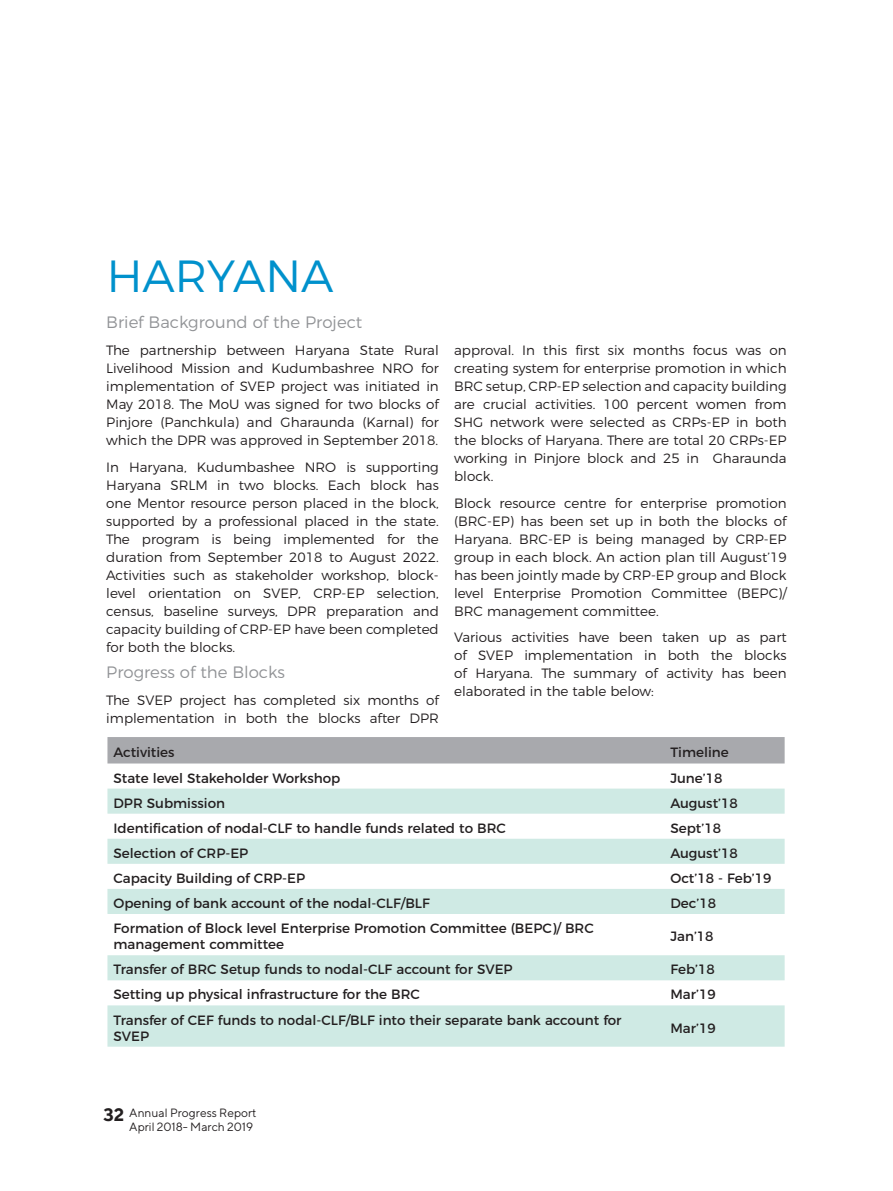
<style>
.page{position:relative;width:893px;height:1191px;background:#fff}
.page>*{position:absolute;margin:0;border:0;box-sizing:border-box;transform-origin:0 0}
.t1{font:300 45px "Montserrat";color:#0091cc}
.t2{font:300 16.5px "Montserrat";color:#919396}
.t3{font:300 13.5px/18px "Montserrat";color:#231f20;text-align:justify}
.t4{font:13.5px/16.2px "Montserrat";color:#231f20}
.t5{font:12px/14.4px "TT Norms";color:#231f20;text-align:right}
.s1{font-weight:700;font-size:18px}
</style>
<div class="page">
<div style="left:107px;top:737px;width:678px;height:26px;background:#a8a9ad"></div>
<svg style="left:107px;top:788px;width:678px;height:258px;fill:#cfeae4"></svg>
<h1 class="t1" style="left:107px;top:240px;width:228px">HARYANA</h1>
<p class="t2" style="left:106px;top:309px;width:258px">Brief Background of the Project</p>
<p class="t3" style="left:106px;top:340px;width:334px">The partnership between Haryana State Rural Livelihood Mission and Kudumbashree NRO for implementation of SVEP project was initiated in May 2018. The MoU was signed for two blocks of Pinjore (Panchkula) and Gharaunda (Karnal) for which the DPR was approved in September 2018.</p>
<p class="t3" style="left:106px;top:456px;width:334px">In Haryana, Kudumbashee NRO is supporting Haryana SRLM in two blocks. Each block has one Mentor resource person placed in the block, supported by a professional placed in the state.<br>The program is being implemented for the duration from September 2018 to August 2022.<br>Activities such as stakeholder workshop, block&shy;level orientation on SVEP, CRP-EP selection, census, baseline surveys, DPR preparation and capacity building of CRP-EP have been completed for both the blocks.</p>
<p class="t2" style="left:106px;top:659px;width:180px">Progress of the Blocks</p>
<p class="t3" style="left:106px;top:689px;width:334px">The SVEP project has completed six months of implementation in both the blocks after DPR</p>
<p class="t3" style="left:454px;top:340px;width:334px">approval. In this first six months focus was on creating system for enterprise promotion in which BRC setup, CRP-EP selection and capacity building are crucial activities. 100 percent women from SHG network were selected as CRPs-EP in both the blocks of Haryana. There are total 20 CRPs-EP working in Pinjore block and 25 in Gharaunda block.</p>
<p class="t3" style="left:454px;top:492px;width:334px">Block resource centre for enterprise promotion (BRC-EP) has been set up in both the blocks of Haryana. BRC-EP is being managed by CRP-EP group in each block. An action plan till August’19 has been jointly made by CRP-EP group and Block level Enterprise Promotion Committee (BEPC)/ BRC management committee.</p>
<p class="t3" style="left:454px;top:627px;width:334px">Various activities have been taken up as part of SVEP implementation in both the blocks of Haryana. The summary of activity has been elaborated in the table below:</p>
<p class="t4" style="left:113px;top:743px;width:63px">Activities</p>
<p class="t4" style="left:670px;top:743px;width:60px">Timeline</p>
<p class="t4" style="left:113px;top:768px;width:228px">State level Stakeholder Workshop</p>
<p class="t4" style="left:670px;top:768px;width:53px">June’18</p>
<p class="t4" style="left:113px;top:793px;width:113px">DPR Submission</p>
<p class="t4" style="left:670px;top:793px;width:69px">August’18</p>
<p class="t4" style="left:113px;top:818px;width:394px">Identification of nodal-CLF to handle funds related to BRC</p>
<p class="t4" style="left:670px;top:818px;width:52px">Sept’18</p>
<p class="t4" style="left:113px;top:844px;width:136px">Selection of CRP-EP</p>
<p class="t4" style="left:670px;top:844px;width:69px">August’18</p>
<p class="t4" style="left:113px;top:869px;width:193px">Capacity Building of CRP-EP</p>
<p class="t4" style="left:670px;top:869px;width:103px">Oct’18 - Feb’19</p>
<p class="t4" style="left:113px;top:894px;width:318px">Opening of bank account of the nodal-CLF/BLF</p>
<p class="t4" style="left:670px;top:894px;width:47px">Dec’18</p>
<p class="t4" style="left:113px;top:919px;width:482px">Formation of Block level Enterprise Promotion Committee (BEPC)/ BRC management committee</p>
<p class="t4" style="left:670px;top:927px;width:45px">Jan’18</p>
<p class="t4" style="left:113px;top:960px;width:401px">Transfer of BRC Setup funds to nodal-CLF account for SVEP</p>
<p class="t4" style="left:670px;top:960px;width:46px">Feb’18</p>
<p class="t4" style="left:113px;top:985px;width:308px">Setting up physical infrastructure for the BRC</p>
<p class="t4" style="left:670px;top:985px;width:47px">Mar’19</p>
<p class="t4" style="left:113px;top:1010px;width:510px">Transfer of CEF funds to nodal-CLF/BLF into their separate bank account for<br>SVEP</p>
<p class="t4" style="left:670px;top:1018px;width:47px">Mar’19</p>
<p class="t5" style="left:104px;top:1105px;width:155px"><span class="s1">32</span> Annual Progress Report<br>April 2018- March 2019</p>
</div>
